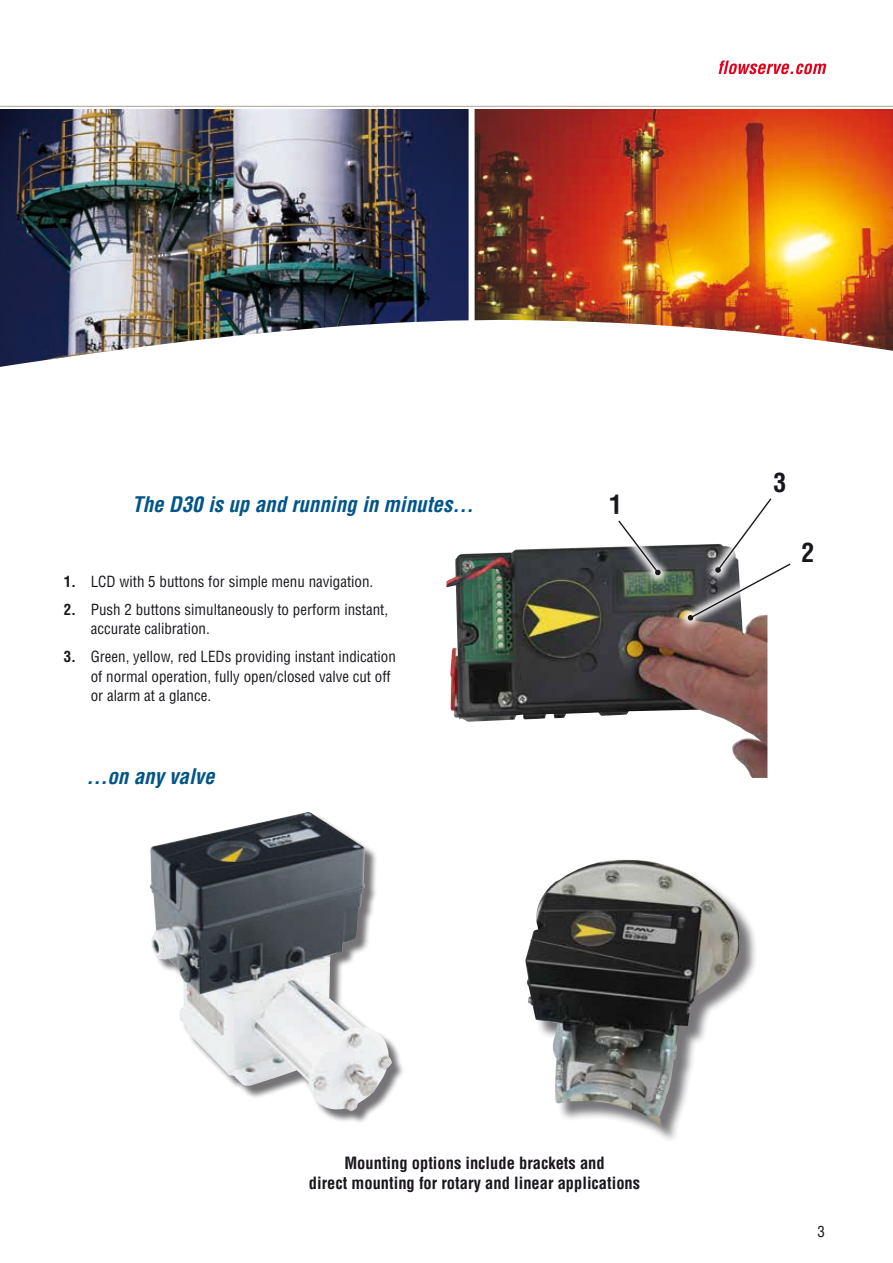
<style>
.page{position:relative;width:893px;height:1263px;background:#fff}
.page>*{position:absolute;margin:0;border:0;box-sizing:border-box;transform-origin:0 0}
.t1{font:700 condensed 25.95px "Helvetica";color:#1a171c}
.t2{font:italic 700 condensed 21px "Helvetica";color:#058}
.t3{font:700 condensed 16.5px/19.8px "Helvetica";color:#1a171c;text-align:center}
.t4{font:condensed 15px/19.5px "Helvetica";color:#1a171c}
.s1{font-weight:700}
</style>
<div class="page">
<svg style="left:719px;top:60px;width:107px;height:14px"></svg>
<hr style="left:0;top:106px;width:893px;height:1px;background:#aaa298">
<img style="left:475px;top:109px;width:418px;height:208px">
<img style="left:0;top:109px;width:469px;height:208px">
<svg style="left:0;top:317px;width:893px;height:372px"></svg>
<div style="left:152px;top:814px;width:252px;height:310px;background:#1a171c;opacity:.6"></div>
<img style="left:150px;top:812px;width:242px;height:300px">
<div style="left:469px;top:109px;width:6px;height:236px;background:#fff"></div>
<img style="left:446px;top:544px;width:321px;height:234px">
<svg style="left:677px;top:553px;width:124px;height:78px"></svg>
<div style="left:528px;top:862px;width:229px;height:282px;background:#1a171c;opacity:.59"></div>
<img style="left:525px;top:859px;width:214px;height:267px">
<div style="left:705px;top:488px;width:77px;height:95px;background:#fff"></div>
<svg style="left:688px;top:497px;width:104px;height:123px"></svg>
<svg style="left:608px;top:510px;width:63px;height:76px"></svg>
<svg style="left:617px;top:519px;width:44px;height:56px"></svg>
<h2 class="t2" style="left:132px;top:492px;width:343px">The D30 is up and running in minutes...</h2>
<p class="t4" style="left:64px;top:571px;width:311px"><span class="s1">1.</span> LCD with 5 buttons for simple menu navigation.</p>
<p class="t4" style="left:91px;top:599px;width:299px;text-indent:-27px"><span class="s1">2.</span> Push 2 buttons simultaneously to perform instant, accurate calibration.</p>
<p class="t4" style="left:91px;top:647px;width:307px;text-indent:-27px"><span class="s1">3.</span> Green, yellow, red LEDs providing instant indication of normal operation, fully open/closed valve cut off or alarm at a glance.</p>
<h2 class="t2" style="left:86px;top:763px;width:130px">...on any valve</h2>
<h1 class="t1" style="left:609px;top:488px;width:14px">1</h1>
<h1 class="t1" style="left:773px;top:467px;width:14px">3</h1>
<h1 class="t1" style="left:801px;top:537px;width:14px">2</h1>
<p class="t3" style="left:309px;top:1153px;width:333px">Mounting options include brackets and<br>direct mounting for rotary and linear applications</p>
<p class="t4" style="left:817px;top:1221px;width:9px">3</p>
</div>
